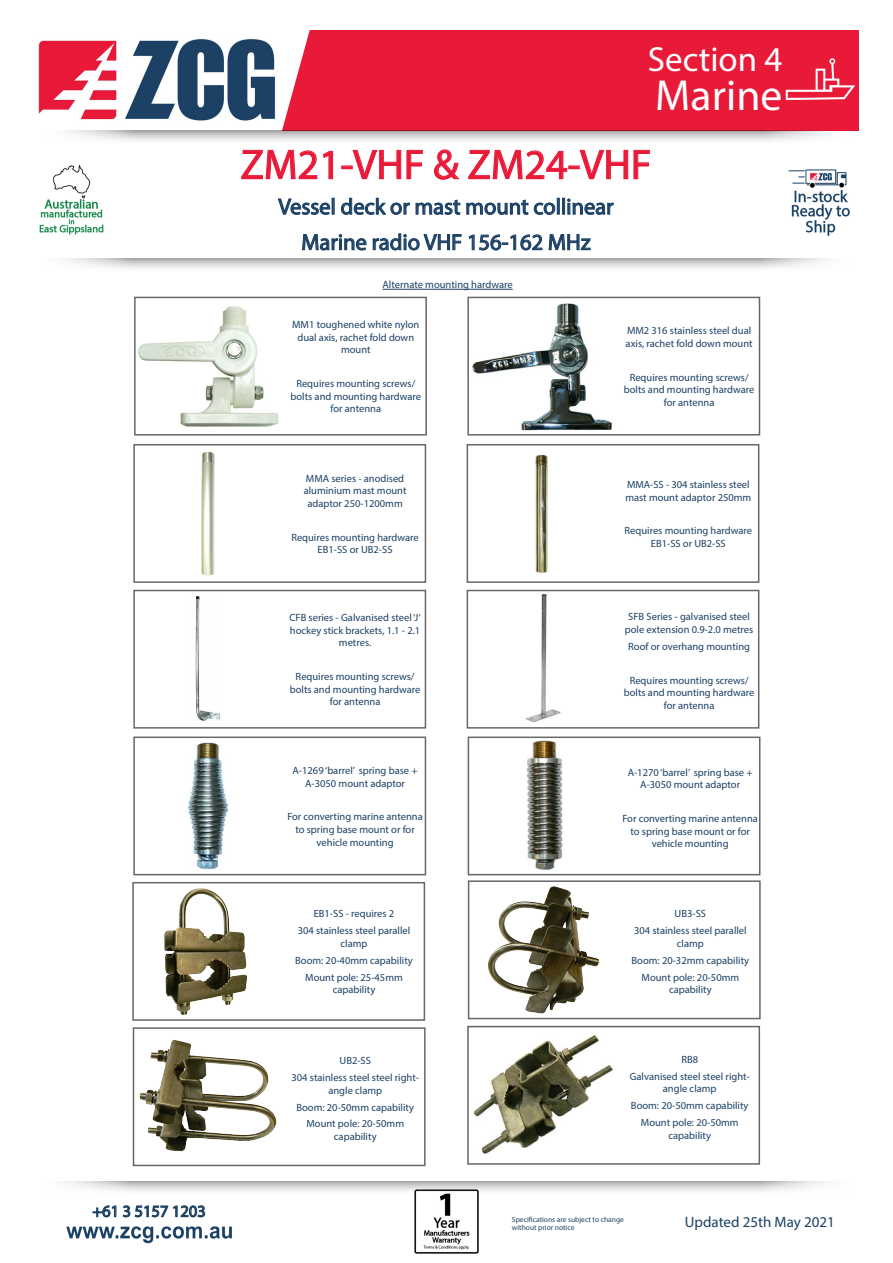
<style>
.page{position:relative;width:893px;height:1263px;background:#fff}
.page>*{position:absolute;margin:0;border:0;box-sizing:border-box;transform-origin:0 0}
.t1{font:43.65px "Myriad Pro";color:#fff}
.t2{font:42px "Myriad Pro";color:#e91938}
.t3{font:34.95px "Myriad Pro";color:#fff}
.t4{font:22.5px "Myriad Pro";color:#1b4064}
.t5{font:16.5px "Myriad Pro";color:#1b4064}
.t6{font:15px "Myriad Pro";color:#1b4064}
.t7{font:10.5px/12.6px "Myriad Pro";color:#1b4064;text-align:center}
.t8{font:7.5px "Myriad Pro";color:#1b4064}
</style>
<div class="page">
<img style="left:66px;top:1226px;width:166px;height:17px">
<svg style="left:92px;top:1205px;width:114px;height:13px"></svg>
<svg style="left:64px;top:1181px;width:764px;height:13px"></svg>
<svg style="left:65px;top:259px;width:762px;height:10px"></svg>
<div style="left:273px;top:30px;width:586px;height:101px;background:#e91938"></div>
<svg style="left:68px;top:131px;width:764px;height:10px"></svg>
<svg style="left:634px;top:150px;width:16px;height:29px"></svg>
<svg style="left:241px;top:149px;width:387px;height:116px"></svg>
<img style="left:38px;top:34px;width:244px;height:91px">
<img style="left:414px;top:1190px;width:64px;height:64px">
<img style="left:788px;top:169px;width:62px;height:67px">
<img style="left:785px;top:44px;width:72px;height:72px">
<img style="left:39px;top:165px;width:65px;height:70px">
<div style="left:467px;top:590px;width:292px;height:139px;border:2px solid #67676a"></div>
<div style="left:468px;top:736px;width:292px;height:139px;border:2px solid #67676a"></div>
<div style="left:133px;top:590px;width:293px;height:139px;border:2px solid #67676a"></div>
<div style="left:133px;top:736px;width:293px;height:139px;border:2px solid #67676a"></div>
<div style="left:134px;top:297px;width:293px;height:138px;border:2px solid #67676a"></div>
<div style="left:467px;top:297px;width:293px;height:138px;border:2px solid #67676a"></div>
<div style="left:133px;top:444px;width:293px;height:139px;border:2px solid #67676a"></div>
<div style="left:467px;top:444px;width:292px;height:139px;border:2px solid #67676a"></div>
<div style="left:132px;top:882px;width:293px;height:139px;border:2px solid #67676a"></div>
<div style="left:468px;top:880px;width:293px;height:139px;border:2px solid #67676a"></div>
<div style="left:133px;top:1027px;width:293px;height:139px;border:2px solid #67676a"></div>
<div style="left:467px;top:1026px;width:293px;height:139px;border:2px solid #67676a"></div>
<img style="left:525px;top:594px;width:36px;height:129px">
<img style="left:527px;top:740px;width:36px;height:130px">
<img style="left:488px;top:886px;width:111px;height:128px">
<img style="left:139px;top:1040px;width:138px;height:111px">
<img style="left:473px;top:1035px;width:140px;height:119px">
<img style="left:195px;top:596px;width:26px;height:125px">
<img style="left:188px;top:742px;width:41px;height:127px">
<img style="left:136px;top:305px;width:143px;height:122px">
<img style="left:472px;top:303px;width:140px;height:127px">
<img style="left:201px;top:451px;width:14px;height:125px">
<img style="left:535px;top:454px;width:13px;height:119px">
<img style="left:164px;top:888px;width:83px;height:127px">
<hr style="left:383px;top:289px;width:130px;height:1px;background:#1b4064">
<p class="t5" style="left:92px;top:1201px;width:115px">+61 3 5157 1203</p>
<p class="t3" style="left:648px;top:38px;width:136px">Section 4</p>
<p class="t1" style="left:655px;top:69px;width:129px">Marine</p>
<p class="t2" style="left:241px;top:139px;width:412px">ZM21-VHF &amp; ZM24-VHF</p>
<p class="t4" style="left:278px;top:193px;width:337px">Vessel deck or mast mount collinear</p>
<p class="t4" style="left:301px;top:228px;width:291px">Marine radio VHF 156-162 MHz</p>
<p class="t7" style="left:383px;top:278px;width:132px">Alternate mounting hardware</p>
<p class="t7" style="left:292px;top:318px;width:129px">MM1 toughened white nylon dual axis, rachet fold down mount</p>
<p class="t7" style="left:291px;top:377px;width:132px">Requires mounting screws/ bolts and mounting hardware for antenna</p>
<p class="t7" style="left:304px;top:472px;width:104px">MMA series - anodised aluminium mast mount adaptor 250-1200mm</p>
<p class="t7" style="left:291px;top:530px;width:129px">Requires mounting hardware<br>EB1-SS or UB2-SS</p>
<p class="t7" style="left:289px;top:611px;width:133px">CFB series - Galvanised steel ‘J‘ hockey stick brackets, 1.1 - 2.1 metres.</p>
<p class="t7" style="left:290px;top:670px;width:132px">Requires mounting screws/ bolts and mounting hardware for antenna</p>
<p class="t7" style="left:293px;top:764px;width:127px">A-1269 ‘barrel’ spring base +<br>A-3050 mount adaptor</p>
<p class="t7" style="left:287px;top:810px;width:137px">For converting marine antenna to spring base mount or for vehicle mounting</p>
<p class="t7" style="left:314px;top:907px;width:82px">EB1-SS - requires 2</p>
<p class="t7" style="left:298px;top:924px;width:114px">304 stainless steel parallel clamp</p>
<p class="t7" style="left:295px;top:954px;width:119px">Boom: 20-40mm capability</p>
<p class="t7" style="left:305px;top:970px;width:99px">Mount pole: 25-45mm capability</p>
<p class="t7" style="left:340px;top:1054px;width:33px">UB2-SS</p>
<p class="t7" style="left:292px;top:1071px;width:129px">304 stainless steel steel right&shy;angle clamp</p>
<p class="t7" style="left:296px;top:1101px;width:119px">Boom: 20-50mm capability</p>
<p class="t7" style="left:306px;top:1117px;width:99px">Mount pole: 20-50mm capability</p>
<p class="t7" style="left:626px;top:324px;width:129px;text-align:left">MM2 316 stainless steel dual axis, rachet fold down mount</p>
<p class="t7" style="left:624px;top:371px;width:132px">Requires mounting screws/ bolts and mounting hardware for antenna</p>
<p class="t7" style="left:625px;top:478px;width:127px;text-align:left">MMA-SS - 304 stainless steel mast mount adaptor 250mm</p>
<p class="t7" style="left:625px;top:524px;width:129px">Requires mounting hardware<br>EB1-SS or UB2-SS</p>
<p class="t7" style="left:625px;top:610px;width:130px">SFB Series - galvanised steel pole extension 0.9-2.0 metres</p>
<p class="t7" style="left:628px;top:640px;width:123px">Roof or overhang mounting</p>
<p class="t7" style="left:624px;top:674px;width:132px">Requires mounting screws/ bolts and mounting hardware for antenna</p>
<p class="t7" style="left:628px;top:766px;width:127px">A-1270 ‘barrel’ spring base +<br>A-3050 mount adaptor</p>
<p class="t7" style="left:622px;top:812px;width:137px">For converting marine antenna to spring base mount or for vehicle mounting</p>
<p class="t7" style="left:675px;top:907px;width:33px">UB3-SS</p>
<p class="t7" style="left:634px;top:924px;width:114px">304 stainless steel parallel clamp</p>
<p class="t7" style="left:632px;top:954px;width:119px">Boom: 20-32mm capability</p>
<p class="t7" style="left:641px;top:970px;width:99px">Mount pole: 20-50mm capability</p>
<p class="t7" style="left:681px;top:1053px;width:18px">RB8</p>
<p class="t7" style="left:630px;top:1070px;width:122px">Galvanised steel steel right&shy;angle clamp</p>
<p class="t7" style="left:631px;top:1099px;width:119px">Boom: 20-50mm capability</p>
<p class="t7" style="left:641px;top:1116px;width:99px">Mount pole: 20-50mm capability</p>
<p class="t8" style="left:512px;top:1214px;width:113px">Specifications are subject to change</p>
<p class="t8" style="left:512px;top:1223px;width:64px">without prior notice</p>
<p class="t6" style="left:685px;top:1213px;width:152px">Updated 25th May 2021</p>
</div>
